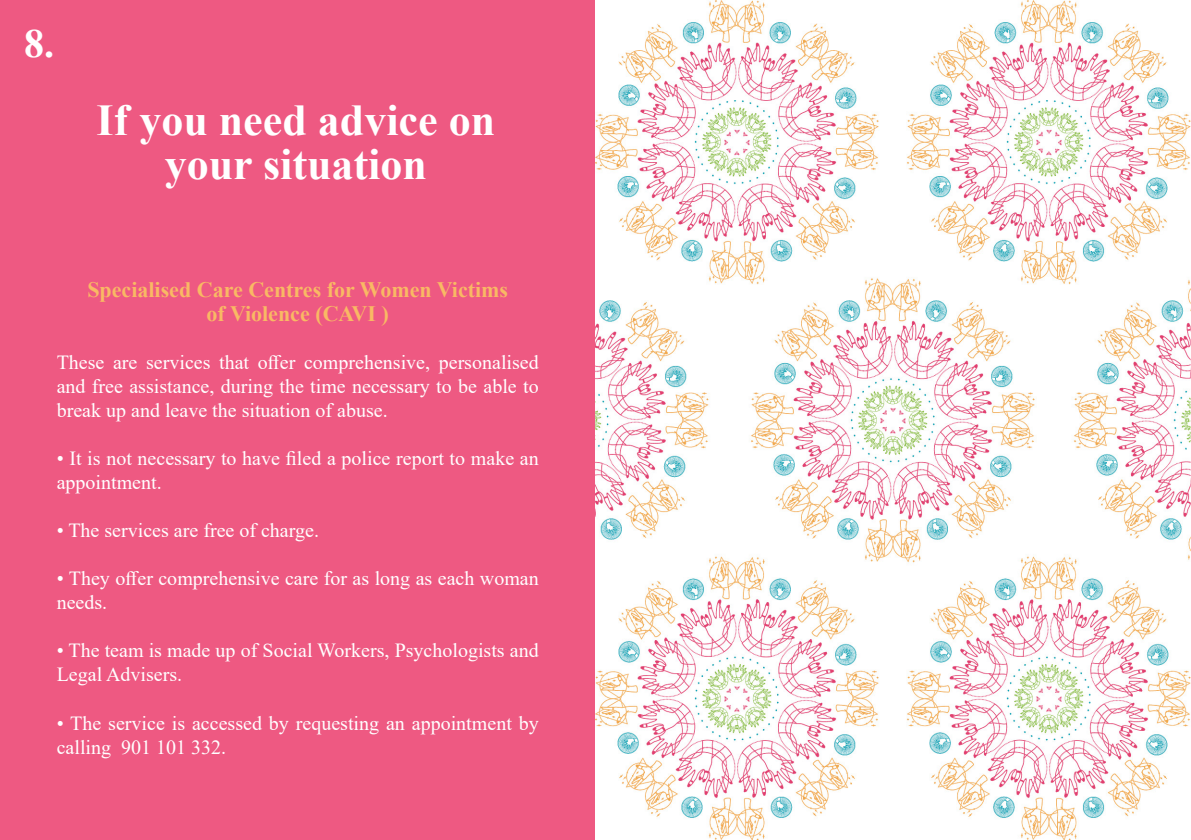
<style>
.page{position:relative;width:1191px;height:840px;background:#fff}
.page>*{position:absolute;margin:0;border:0;box-sizing:border-box;transform-origin:0 0}
.t1{font:700 44px/44px "Times New Roman";color:#fff;text-align:center}
.Títulos{font:700 40px "Times New Roman";color:#fff}
.Texto_corrido{font:700 22px "Times New Roman";color:#f9b964}
.Texto_corrido-2{font:20px/24px "Times New Roman";color:#fff}
</style>
<div class="page">
<div style="left:0;top:0;width:595px;height:839px;background:#ee5982"></div>
<img style="left:595px;top:0;width:596px;height:839px">
<p class="Títulos" style="left:24px;top:14px;width:31px">8.</p>
<p class="t1" style="left:97px;top:96px;width:400px">If you need advice on your situation</p>
<p class="Texto_corrido" style="left:87px;top:273px;width:422px">Specialised Care Centres for Women Victims</p>
<p class="Texto_corrido" style="left:206px;top:297px;width:184px">of Violence (CAVI )</p>
<p class="Texto_corrido-2" style="left:57px;top:349px;width:483px;text-align:justify">These are services that offer comprehensive, personalised and free assistance, during the time necessary to be able to break up and leave the situation of abuse.</p>
<p class="Texto_corrido-2" style="left:57px;top:445px;width:483px">• It is not necessary to have filed a police report to make an appointment.</p>
<p class="Texto_corrido-2" style="left:57px;top:517px;width:264px">• The services are free of charge.</p>
<p class="Texto_corrido-2" style="left:57px;top:565px;width:483px">• They offer comprehensive care for as long as each woman needs.</p>
<p class="Texto_corrido-2" style="left:57px;top:637px;width:483px">• The team is made up of Social Workers, Psychologists and<br>Legal Advisers.</p>
<p class="Texto_corrido-2" style="left:57px;top:709px;width:483px">• The service is accessed by requesting an appointment by calling 901 101 332.</p>
</div>
